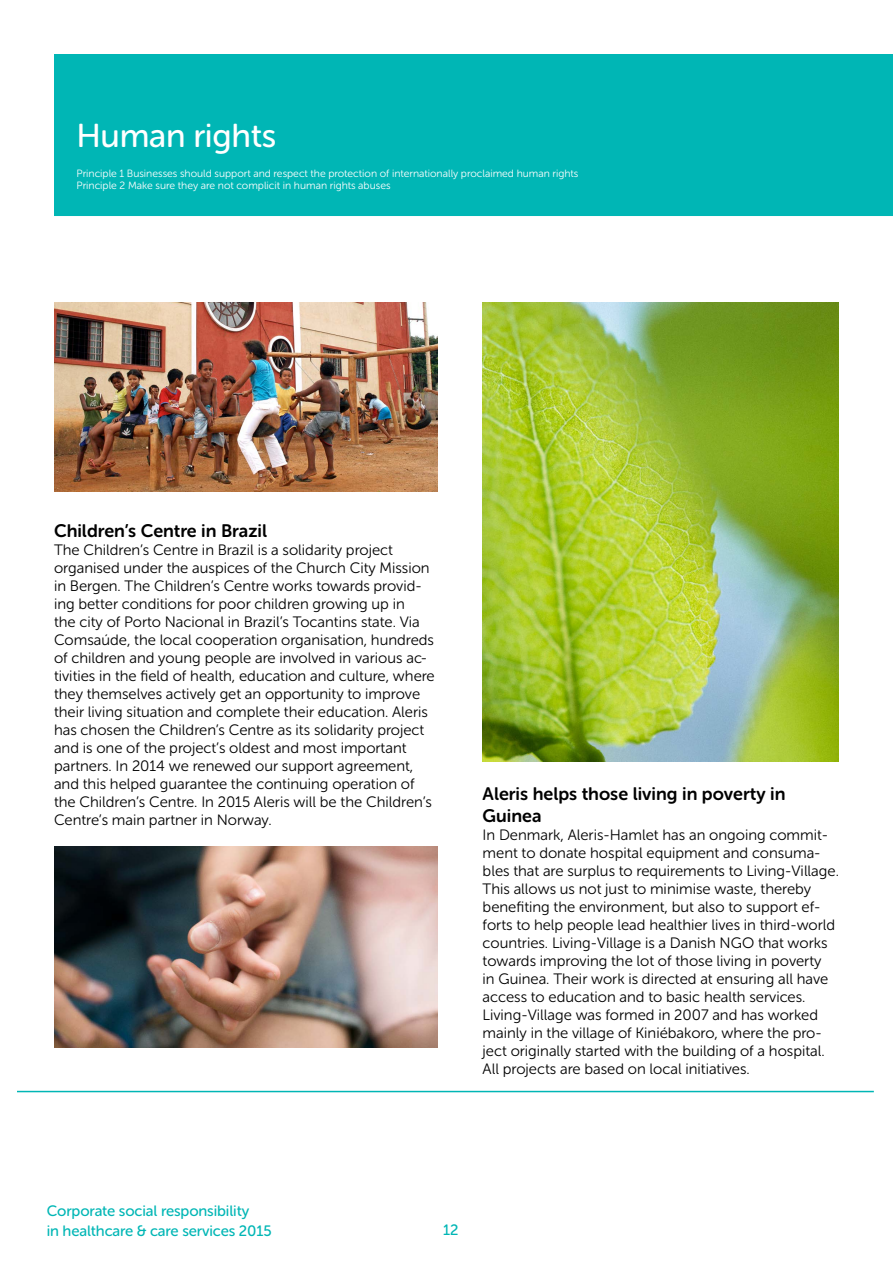
<style>
.page{position:relative;width:893px;height:1263px;background:#fff}
.page>*{position:absolute;margin:0;border:0;box-sizing:border-box;transform-origin:0 0}
.t1{font:33px "Museo Sans Rounded 500";letter-spacing:-.005em;color:#fff}
.t2{font:18px/21.6px "Museo Sans Rounded 700";color:#000}
.t3{font:15px/18px "Museo Sans Rounded 300";color:#000}
.t4{font:15px/19.5px "Museo Sans Rounded 500";letter-spacing:-.005em;color:#00b6b5}
.t5{font:10.5px/12.6px "Museo Sans Rounded 300";color:#fff}
</style>
<div class="page">
<hr style="left:17px;top:1091px;width:857px;height:1px;background:#00b6b5">
<img style="left:54px;top:847px;width:383px;height:200px">
<div style="left:54px;top:54px;width:839px;height:162px;background:#00b6b5"></div>
<img style="left:54px;top:303px;width:383px;height:188px">
<img style="left:483px;top:303px;width:356px;height:458px">
<h1 class="t1" style="left:77px;top:118px;width:201px">Human rights</h1>
<p class="t5" style="left:77px;top:167px;width:503px">Principle 1 Businesses should support and respect the protection of internationally proclaimed human rights<br>Principle 2 Make sure they are not complicit in human rights abuses</p>
<p class="t2" style="left:54px;top:520px;width:215px">Children’s Centre in Brazil</p>
<p class="t3" style="left:54px;top:541px;width:382px">The Children’s Centre in Brazil is a solidarity project organised under the auspices of the Church City Mission in Bergen. The Children’s Centre works towards provid&shy;ing better conditions for poor children growing up in<br>the city of Porto Nacional in Brazil’s Tocantins state. Via Comsaúde, the local cooperation organisation, hundreds of children and young people are involved in various ac&shy;tivities in the field of health, education and culture, where they themselves actively get an opportunity to improve their living situation and complete their education. Aleris has chosen the Children’s Centre as its solidarity project and is one of the project’s oldest and most important partners. In 2014 we renewed our support agreement, and this helped guarantee the continuing operation of the Children’s Centre. In 2015 Aleris will be the Children’s Centre’s main partner in Norway.</p>
<p class="t2" style="left:483px;top:783px;width:304px">Aleris helps those living in poverty in<br>Guinea</p>
<p class="t3" style="left:483px;top:826px;width:358px">In Denmark, Aleris-Hamlet has an ongoing commit&shy;ment to donate hospital equipment and consuma&shy;bles that are surplus to requirements to Living-Village.<br>This allows us not just to minimise waste, thereby benefiting the environment, but also to support ef&shy;forts to help people lead healthier lives in third-world countries. Living-Village is a Danish NGO that works towards improving the lot of those living in poverty<br>in Guinea. Their work is directed at ensuring all have access to education and to basic health services.<br>Living-Village was formed in 2007 and has worked mainly in the village of Kiniébakoro, where the pro&shy;ject originally started with the building of a hospital.<br>All projects are based on local initiatives.</p>
<p class="t4" style="left:47px;top:1201px;width:226px">Corporate social responsibility<br>in healthcare &amp; care services 2015</p>
<p class="t4" style="left:443px;top:1220px;width:17px">12</p>
</div>
